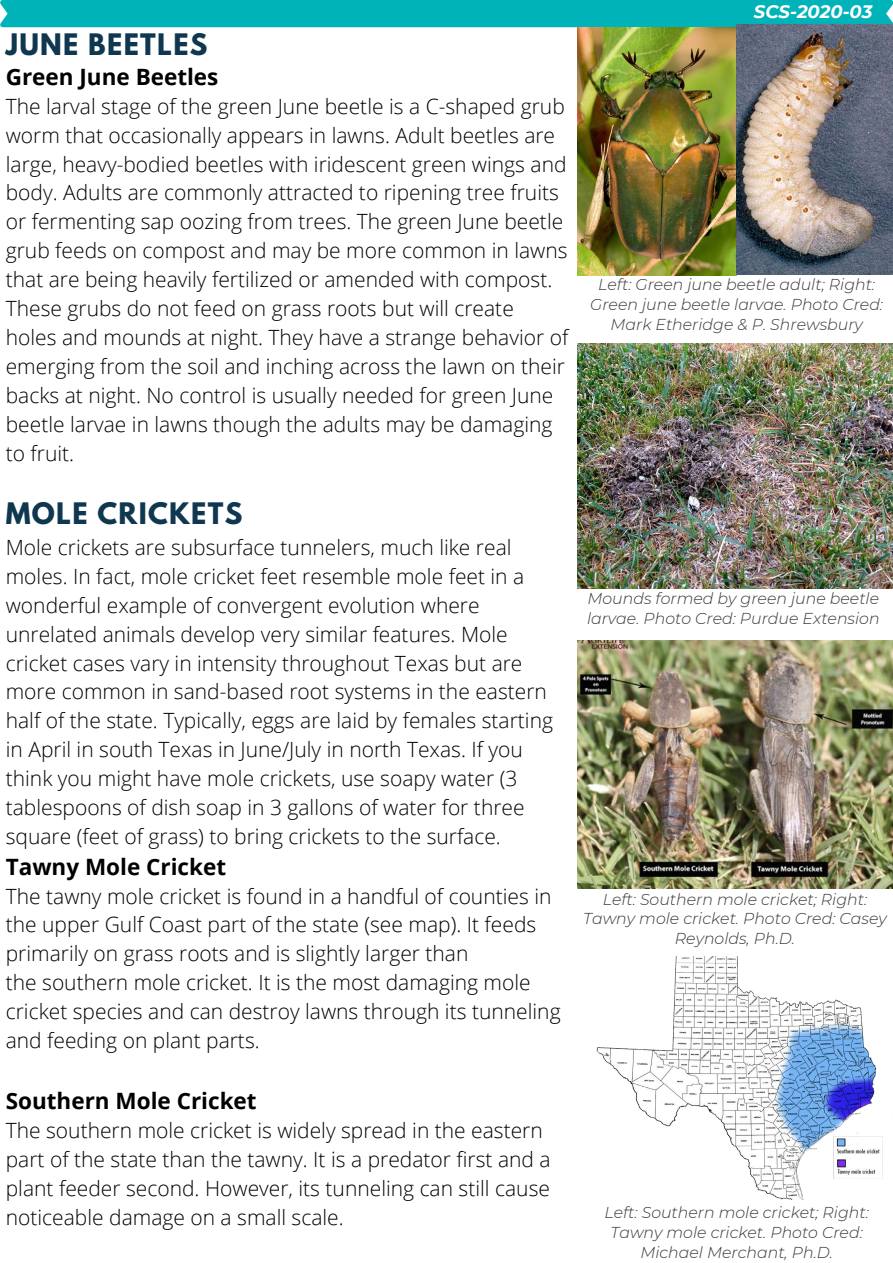
<style>
.page{position:relative;width:893px;height:1263px;background:#fff}
.page>*{position:absolute;margin:0;border:0;box-sizing:border-box;transform-origin:0 0}
.t1{font:700 26.25px "League Spartan";letter-spacing:.05em;color:#0f3750}
.t2{font:700 22.5px "Open Sans";color:#000}
.t3{font:300 21px/28.9px "Open Sans";color:#000}
.t4{font:italic 700 18px "Montserrat";color:#fff}
.t5{font:italic 300 15.75px/19.7px "Montserrat";color:#383838;text-align:center}
</style>
<div class="page">
<div style="left:0;top:0;width:893px;height:27px;background:#00b3b9"></div>
<img style="left:577px;top:343px;width:316px;height:246px">
<img style="left:577px;top:27px;width:159px;height:248px">
<img style="left:577px;top:641px;width:316px;height:247px">
<img style="left:596px;top:957px;width:287px;height:242px">
<img style="left:736px;top:25px;width:157px;height:250px">
<p class="t1" style="left:6px;top:32px;width:203px">JUNE BEETLES</p>
<p class="t2" style="left:6px;top:61px;width:214px">Green June Beetles</p>
<p class="t3" style="left:6px;top:91px;width:564px">The larval stage of the green June beetle is a C-shaped grub worm that occasionally appears in lawns. Adult beetles are large, heavy-bodied beetles with iridescent green wings and body. Adults are commonly attracted to ripening tree fruits or fermenting sap oozing from trees. The green June beetle grub feeds on compost and may be more common in lawns that are being heavily fertilized or amended with compost.<br>These grubs do not feed on grass roots but will create holes and mounds at night. They have a strange behavior of emerging from the soil and inching across the lawn on their backs at night. No control is usually needed for green June beetle larvae in lawns though the adults may be damaging to fruit.</p>
<p class="t4" style="left:754px;top:0;width:120px">SCS-2020-03</p>
<p class="t5" style="left:590px;top:275px;width:294px">Left: Green june beetle adult; Right:<br>Green june beetle larvae. Photo Cred:<br>Mark Etheridge &amp; P. Shrewsbury</p>
<p class="t1" style="left:6px;top:500px;width:238px">MOLE CRICKETS</p>
<p class="t3" style="left:6px;top:532px;width:549px">Mole crickets are subsurface tunnelers, much like real moles. In fact, mole cricket feet resemble mole feet in a wonderful example of convergent evolution where unrelated animals develop very similar features. Mole cricket cases vary in intensity throughout Texas but are more common in sand-based root systems in the eastern half of the state. Typically, eggs are laid by females starting in April in south Texas in June/July in north Texas. If you think you might have mole crickets, use soapy water (3 tablespoons of dish soap in 3 gallons of water for three square (feet of grass) to bring crickets to the surface.</p>
<p class="t2" style="left:6px;top:850px;width:222px">Tawny Mole Cricket</p>
<p class="t3" style="left:6px;top:881px;width:556px">The tawny mole cricket is found in a handful of counties in the upper Gulf Coast part of the state (see map). It feeds primarily on grass roots and is slightly larger than<br>the southern mole cricket. It is the most damaging mole cricket species and can destroy lawns through its tunneling and feeding on plant parts.</p>
<p class="t2" style="left:6px;top:1085px;width:252px">Southern Mole Cricket</p>
<p class="t3" style="left:6px;top:1115px;width:546px">The southern mole cricket is widely spread in the eastern part of the state than the tawny. It is a predator first and a plant feeder second. However, its tunneling can still cause noticeable damage on a small scale.</p>
<p class="t5" style="left:587px;top:589px;width:294px;text-align:left">Mounds formed by green june beetle larvae. Photo Cred: Purdue Extension</p>
<p class="t5" style="left:583px;top:889px;width:305px">Left: Southern mole cricket; Right:<br>Tawny mole cricket. Photo Cred: Casey<br>Reynolds, Ph.D.</p>
<p class="t5" style="left:604px;top:1203px;width:266px">Left: Southern mole cricket; Right:<br>Tawny mole cricket. Photo Cred:<br>Michael Merchant, Ph.D.</p>
</div>
